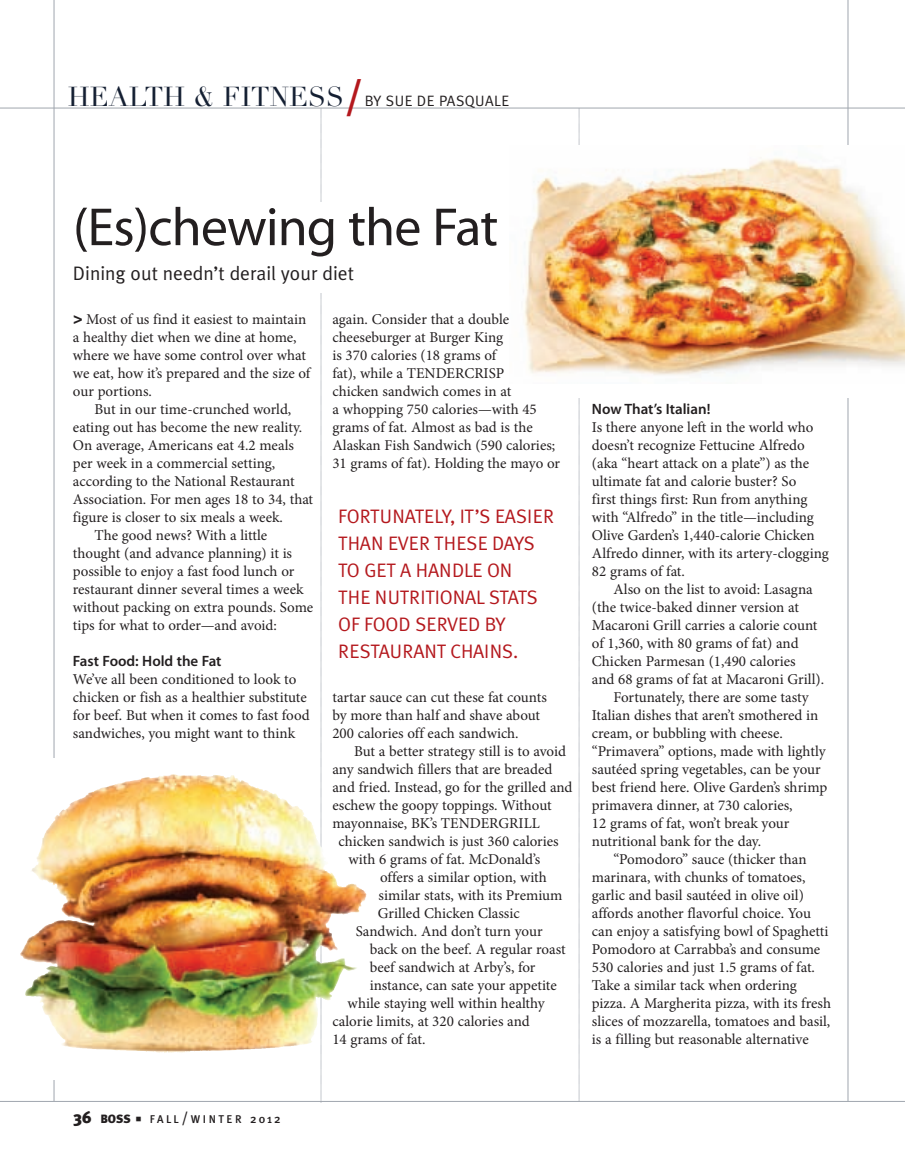
<style>
.page{position:relative;width:905px;height:1175px;background:#fff}
.page>*{position:absolute;margin:0;border:0;box-sizing:border-box;transform-origin:0 0}
.t1{font:54px "Myriad MM.400.wt.600.wd";letter-spacing:-.015em;color:#231f20}
.t2{font:27px "Didot";color:#141f32}
.t3{font:19.5px/27px "Meta Plus Normal";letter-spacing:-.01em;color:#b4181d}
.t4{font:19.5px "Meta Plus Normal";color:#231f20}
.t5{font:15px/18px "Minion Pro";color:#231f20}
.t6{font:600 15px "Myriad Pro";color:#231f20}
.t7{font:15px "Meta Plus Normal Caps";letter-spacing:.025em;color:#231f20}
.t8{font:900 12px "Meta Plus";color:#231f20}
.t9{font:500 11.25px "Meta Plus";letter-spacing:.22em;color:#231f20}
.s1{font-family:"Meta Plus";font-weight:700;font-size:40.5px;color:#b4181d}
.s2{font-family:"Myriad MM It.215.wt.300.wd";font-size:16.5px}
.s3{font-size:16.5px}
.s4{font-size:15px}
.s5{font-size:12px}
</style>
<div class="page">
<svg style="left:321px;top:109px;width:1px;height:994px"></svg>
<svg style="left:579px;top:109px;width:1px;height:992px"></svg>
<hr style="left:54px;top:0;width:1px;height:1101px;background:#a0a6ae">
<hr style="left:847px;top:0;width:1px;height:1101px;background:#a0a6ae">
<hr style="left:0;top:108px;width:904px;height:1px;background:#a0a6ae">
<hr style="left:0;top:1101px;width:904px;height:1px;background:#a0a6ae">
<img style="left:20px;top:758px;width:293px;height:322px">
<img style="left:20px;top:777px;width:130px;height:176px">
<div style="left:513px;top:163px;width:391px;height:235px;background:#fff"></div>
<img style="left:524px;top:146px;width:380px;height:229px">
<div style="left:72px;top:202px;width:422px;height:91px;background:#fff"></div>
<h2 class="t2" style="left:68px;top:81px;width:297px">HEALTH &amp; FITNESS<span class="s1">/</span></h2>
<p class="t7" style="left:364px;top:92px;width:146px">BY SUE DE PASQUALE</p>
<h1 class="t1" style="left:73px;top:207px;width:427px">(Es)chewing the Fat</h1>
<h3 class="t4" style="left:73px;top:262px;width:283px">Dining out needn’t derail your diet</h3>
<p class="t5" style="left:73px;top:312px;width:239px"><span class="s2">&gt;</span> Most of us find it easiest to maintain a healthy diet when we dine at home, where we have some control over what we eat, how it’s prepared and the size of our portions.</p>
<p class="t5" style="left:94px;top:402px;width:198px">But in our time-crunched world,</p>
<p class="t5" style="left:73px;top:420px;width:231px">eating out has become the new reality.</p>
<p class="t5" style="left:73px;top:438px;width:223px">On average, Americans eat 4.2 meals</p>
<p class="t5" style="left:73px;top:456px;width:204px">per week in a commercial setting,</p>
<p class="t5" style="left:73px;top:474px;width:223px">according to the National Restaurant</p>
<p class="t5" style="left:73px;top:492px;width:242px">Association. For men ages 18 to 34, that</p>
<p class="t5" style="left:73px;top:510px;width:211px">figure is closer to six meals a week.</p>
<p class="t5" style="left:94px;top:528px;width:174px">The good news? With a little</p>
<p class="t5" style="left:73px;top:546px;width:221px">thought (and advance planning) it is</p>
<p class="t5" style="left:73px;top:564px;width:223px">possible to enjoy a fast food lunch or</p>
<p class="t5" style="left:73px;top:582px;width:232px">restaurant dinner several times a week</p>
<p class="t5" style="left:73px;top:600px;width:242px">without packing on extra pounds. Some</p>
<p class="t5" style="left:73px;top:618px;width:205px">tips for what to order—and avoid:</p>
<p class="t6" style="left:73px;top:655px;width:150px">Fast Food: Hold the Fat</p>
<p class="t5" style="left:73px;top:672px;width:238px">We’ve all been conditioned to look to chicken or fish as a healthier substitute for beef. But when it comes to fast food sandwiches, you might want to think</p>
<p class="t5" style="left:332px;top:312px;width:229px">again. Consider that a double cheeseburger at Burger King<br>is 370 calories (18 grams of<br>fat), while a TENDERCRISP<br>chicken sandwich comes in at<br>a whopping 750 calories—with 45 grams of fat. Almost as bad is the<br>Alaskan Fish Sandwich (590 calories;<br>31 grams of fat). Holding the mayo or</p>
<h3 class="t3" style="left:338px;top:503px;width:217px">FORTUNATELY, IT’S EASIER<br>THAN EVER THESE DAYS<br>TO GET A HANDLE ON<br>THE NUTRITIONAL STATS<br>OF FOOD SERVED BY<br>RESTAURANT CHAINS.</h3>
<p class="t5" style="left:332px;top:690px;width:216px">tartar sauce can cut these fat counts by more than half and shave about<br>200 calories off each sandwich.</p>
<p class="t5" style="left:354px;top:744px;width:213px">But a better strategy still is to avoid</p>
<p class="t5" style="left:332px;top:762px;width:221px">any sandwich fillers that are breaded</p>
<p class="t5" style="left:332px;top:780px;width:242px">and fried. Instead, go for the grilled and</p>
<p class="t5" style="left:332px;top:798px;width:221px">eschew the goopy toppings. Without</p>
<p class="t5" style="left:332px;top:816px;width:209px">mayonnaise, BK’s TENDERGRILL</p>
<p class="t5" style="left:338px;top:834px;width:222px">chicken sandwich is just 360 calories</p>
<p class="t5" style="left:348px;top:852px;width:193px">with 6 grams of fat. McDonald’s</p>
<p class="t5" style="left:380px;top:870px;width:168px">offers a similar option, with</p>
<p class="t5" style="left:378px;top:888px;width:185px">similar stats, with its Premium</p>
<p class="t5" style="left:378px;top:906px;width:143px">Grilled Chicken Classic</p>
<p class="t5" style="left:356px;top:924px;width:188px">Sandwich. And don’t turn your</p>
<p class="t5" style="left:370px;top:942px;width:198px">back on the beef. A regular roast</p>
<p class="t5" style="left:370px;top:960px;width:167px">beef sandwich at Arby’s, for</p>
<p class="t5" style="left:370px;top:978px;width:189px">instance, can sate your appetite</p>
<p class="t5" style="left:347px;top:996px;width:199px">while staying well within healthy</p>
<p class="t5" style="left:332px;top:1014px;width:199px">calorie limits, at 320 calories and</p>
<p class="t5" style="left:332px;top:1032px;width:95px">14 grams of fat.</p>
<p class="t6" style="left:592px;top:403px;width:120px">Now That’s Italian!</p>
<p class="t5" style="left:592px;top:420px;width:238px">Is there anyone left in the world who doesn’t recognize Fettucine Alfredo (aka “heart attack on a plate”) as the ultimate fat and calorie buster? So<br>first things first: Run from anything with “Alfredo” in the title—including Olive Garden’s 1,440-calorie Chicken Alfredo dinner, with its artery-clogging 82 grams of fat.</p>
<p class="t5" style="left:613px;top:582px;width:201px">Also on the list to avoid: Lasagna</p>
<p class="t5" style="left:592px;top:600px;width:209px">(the twice-baked dinner version at</p>
<p class="t5" style="left:592px;top:618px;width:227px">Macaroni Grill carries a calorie count</p>
<p class="t5" style="left:592px;top:636px;width:208px">of 1,360, with 80 grams of fat) and</p>
<p class="t5" style="left:592px;top:654px;width:205px">Chicken Parmesan (1,490 calories</p>
<p class="t5" style="left:592px;top:672px;width:234px">and 68 grams of fat at Macaroni Grill).</p>
<p class="t5" style="left:613px;top:690px;width:197px">Fortunately, there are some tasty</p>
<p class="t5" style="left:592px;top:708px;width:228px">Italian dishes that aren’t smothered in</p>
<p class="t5" style="left:592px;top:726px;width:192px">cream, or bubbling with cheese.</p>
<p class="t5" style="left:592px;top:744px;width:235px">“Primavera” options, made with lightly</p>
<p class="t5" style="left:592px;top:762px;width:230px">sautéed spring vegetables, can be your</p>
<p class="t5" style="left:592px;top:780px;width:237px">best friend here. Olive Garden’s shrimp</p>
<p class="t5" style="left:592px;top:798px;width:202px">primavera dinner, at 730 calories,</p>
<p class="t5" style="left:592px;top:816px;width:199px">12 grams of fat, won’t break your</p>
<p class="t5" style="left:592px;top:834px;width:171px">nutritional bank for the day.</p>
<p class="t5" style="left:613px;top:852px;width:194px">“Pomodoro” sauce (thicker than</p>
<p class="t5" style="left:592px;top:870px;width:215px">marinara, with chunks of tomatoes,</p>
<p class="t5" style="left:592px;top:888px;width:213px">garlic and basil sautéed in olive oil)</p>
<p class="t5" style="left:592px;top:906px;width:221px">affords another flavorful choice. You</p>
<p class="t5" style="left:592px;top:924px;width:238px">can enjoy a satisfying bowl of Spaghetti</p>
<p class="t5" style="left:592px;top:942px;width:230px">Pomodoro at Carrabba’s and consume</p>
<p class="t5" style="left:592px;top:960px;width:224px">530 calories and just 1.5 grams of fat.</p>
<p class="t5" style="left:592px;top:978px;width:206px">Take a similar tack when ordering</p>
<p class="t5" style="left:592px;top:996px;width:241px">pizza. A Margherita pizza, with its fresh</p>
<p class="t5" style="left:592px;top:1014px;width:240px">slices of mozzarella, tomatoes and basil,</p>
<p class="t5" style="left:592px;top:1032px;width:218px">is a filling but reasonable alternative</p>
<p class="t8" style="left:74px;top:1111px;width:59px"><span class="s3">36</span> BOSS</p>
<p class="t9" style="left:150px;top:1112px;width:132px">FALL<span class="s4">/</span>WINTER <span class="s5">2012</span></p>
</div>
